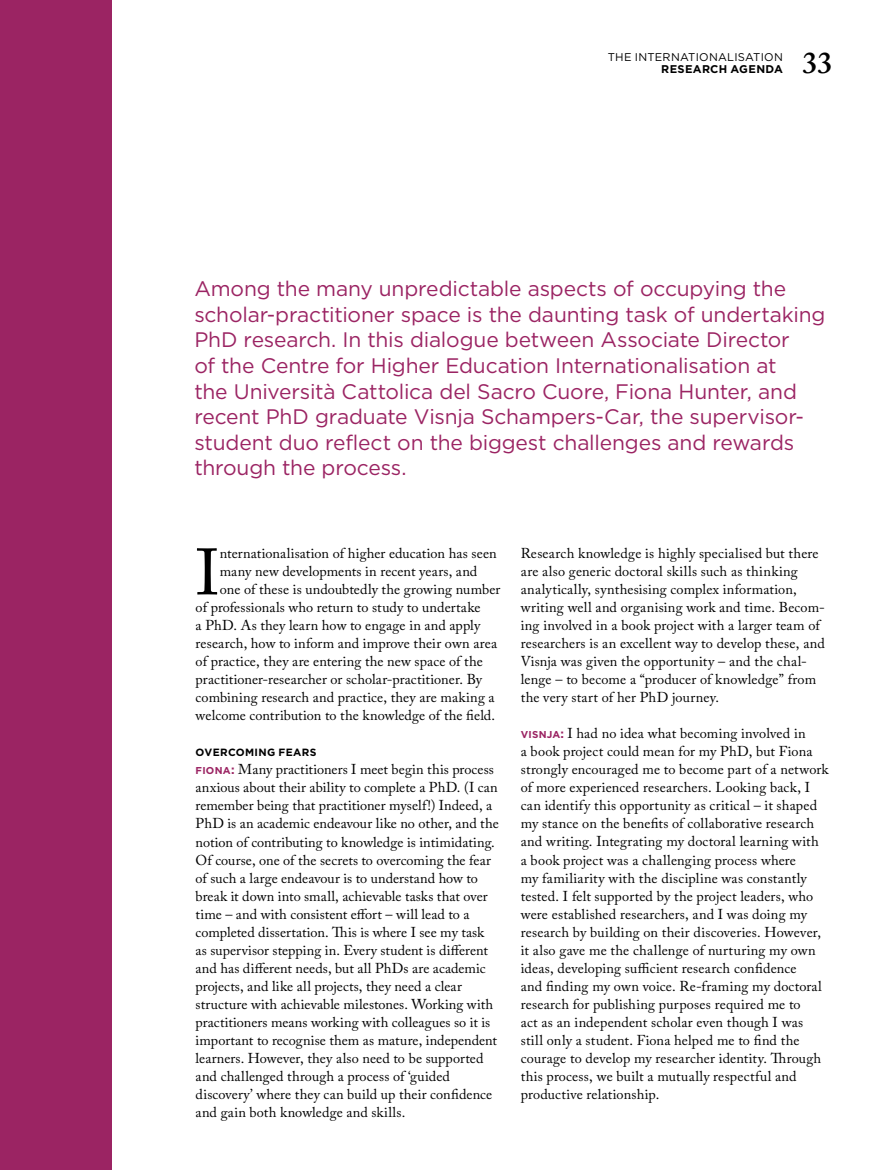
<style>
.page{position:relative;width:893px;height:1170px;background:#fff}
.page>*{position:absolute;margin:0;border:0;box-sizing:border-box;transform-origin:0 0}
.t1{font:64.95px "Adobe Caslon Pro";color:#000}
.t2{font:600 30px "Adobe Caslon Pro";color:#000}
.t3{font:21px/25.5px "Gotham";letter-spacing:-.01em;color:#9b2463}
.t4{font:14.25px/18px "Adobe Caslon Pro";letter-spacing:.01em;color:#000}
.t5{font:11.25px "Gotham";letter-spacing:.02em;color:#000}
.t6{font:700 11.25px "Gotham";letter-spacing:.03em;color:#000}
.t7{font:700 10.5px "Gotham";letter-spacing:.03em;color:#000}
.s1{font-family:"Gotham";font-weight:700;font-size:10.05px;color:#9b2463}
.s2{font-family:"Gotham";font-weight:700;font-size:12px;color:#9b2463}
</style>
<div class="page">
<div style="left:0;top:0;width:111px;height:1169px;background:#9b2463"></div>
<p class="t5" style="left:608px;top:49px;width:177px">THE INTERNATIONALISATION</p>
<p class="t6" style="left:661px;top:62px;width:123px">RESEARCH AGENDA</p>
<h2 class="t2" style="left:803px;top:45px;width:31px">33</h2>
<p class="t3" style="left:194px;top:276px;width:633px">Among the many unpredictable aspects of occupying the scholar-practitioner space is the daunting task of undertaking PhD research. In this dialogue between Associate Director<br>of the Centre for Higher Education Internationalisation at<br>the Università Cattolica del Sacro Cuore, Fiona Hunter, and recent PhD graduate Visnja Schampers-Car, the supervisor&shy;student duo reflect on the biggest challenges and rewards through the process.</p>
<h1 class="t1" style="left:196px;top:534px;width:26px">I</h1>
<p class="t4" style="left:220px;top:544px;width:279px">nternationalisation of higher education has seen</p>
<p class="t4" style="left:220px;top:562px;width:259px">many new developments in recent years, and</p>
<p class="t4" style="left:220px;top:580px;width:282px">one of these is undoubtedly the growing number</p>
<p class="t4" style="left:196px;top:598px;width:286px">of professionals who return to study to undertake</p>
<p class="t4" style="left:196px;top:616px;width:286px">a PhD. As they learn how to engage in and apply</p>
<p class="t4" style="left:196px;top:634px;width:303px">research, how to inform and improve their own area</p>
<p class="t4" style="left:196px;top:652px;width:289px">of practice, they are entering the new space of the</p>
<p class="t4" style="left:196px;top:670px;width:288px">practitioner-researcher or scholar-practitioner. By</p>
<p class="t4" style="left:196px;top:688px;width:300px">combining research and practice, they are making a</p>
<p class="t4" style="left:196px;top:706px;width:301px">welcome contribution to the knowledge of the field.</p>
<p class="t7" style="left:196px;top:745px;width:122px">OVERCOMING FEARS</p>
<p class="t4" style="left:196px;top:760px;width:305px"><span class="s1">FIONA</span><span class="s2">:</span> Many practitioners I meet begin this process anxious about their ability to complete a PhD. (I can remember being that practitioner myself!) Indeed, a PhD is an academic endeavour like no other, and the notion of contributing to knowledge is intimidating.<br>Of course, one of the secrets to overcoming the fear of such a large endeavour is to understand how to break it down into small, achievable tasks that over time – and with consistent effort – will lead to a completed dissertation. This is where I see my task as supervisor stepping in. Every student is different and has different needs, but all PhDs are academic projects, and like all projects, they need a clear structure with achievable milestones. Working with practitioners means working with colleagues so it is important to recognise them as mature, independent learners. However, they also need to be supported and challenged through a process of ‘guided discovery’ where they can build up their confidence and gain both knowledge and skills.</p>
<p class="t4" style="left:521px;top:544px;width:306px">Research knowledge is highly specialised but there are also generic doctoral skills such as thinking analytically, synthesising complex information, writing well and organising work and time. Becom&shy;ing involved in a book project with a larger team of researchers is an excellent way to develop these, and Visnja was given the opportunity – and the chal&shy;lenge – to become a “producer of knowledge” from the very start of her PhD journey.</p>
<p class="t4" style="left:521px;top:724px;width:309px"><span class="s1">VISNJA</span><span class="s2">:</span> I had no idea what becoming involved in<br>a book project could mean for my PhD, but Fiona strongly encouraged me to become part of a network of more experienced researchers. Looking back, I can identify this opportunity as critical – it shaped my stance on the benefits of collaborative research and writing. Integrating my doctoral learning with<br>a book project was a challenging process where<br>my familiarity with the discipline was constantly tested. I felt supported by the project leaders, who were established researchers, and I was doing my research by building on their discoveries. However, it also gave me the challenge of nurturing my own ideas, developing sufficient research confidence<br>and finding my own voice. Re-framing my doctoral research for publishing purposes required me to<br>act as an independent scholar even though I was still only a student. Fiona helped me to find the courage to develop my researcher identity. Through this process, we built a mutually respectful and productive relationship.</p>
</div>
